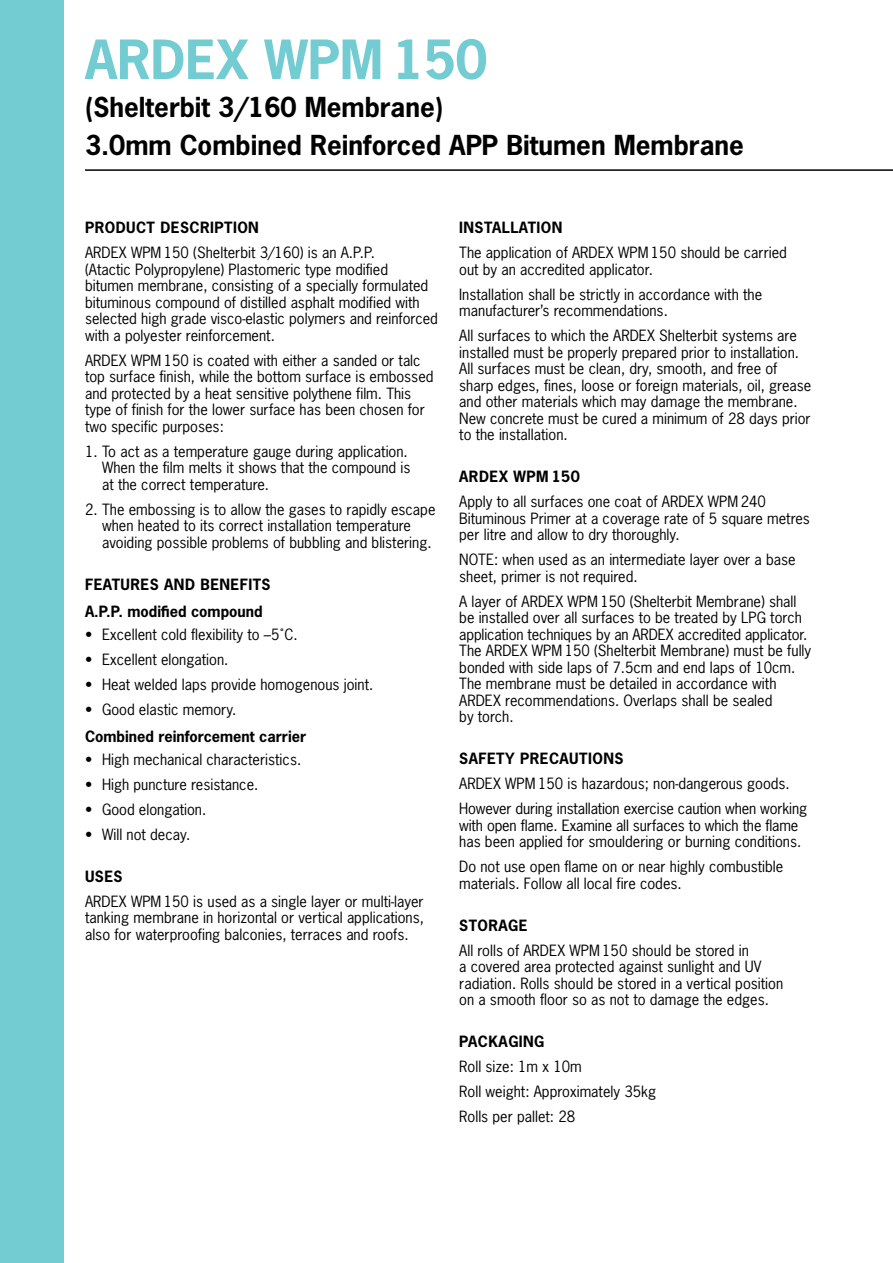
<style>
.page{position:relative;width:893px;height:1263px;background:#fff}
.page>*{position:absolute;margin:0;border:0;box-sizing:border-box;transform-origin:0 0}
.t1{font:700 50.7px "News Gothic";color:#72ccd2}
.t2{font:700 25.95px/37.8px "News Gothic";color:#000}
.t3{font:14.7px/16.5px "News Gothic";color:#000}
.t4{font:700 14.7px/27.2px "News Gothic";letter-spacing:.03em;color:#000}
.t5{font:700 14.7px "News Gothic";color:#000}
</style>
<div class="page">
<hr style="left:85px;top:169px;width:808px;height:2px;background:#000">
<div style="left:0;top:0;width:64px;height:1263px;background:#72ccd2"></div>
<h1 class="t1" style="left:85px;top:26px;width:404px">ARDEX WPM 150</h1>
<h2 class="t2" style="left:85px;top:88px;width:660px">(Shelterbit 3/160 Membrane)<br>3.0mm Combined Reinforced APP Bitumen Membrane</h2>
<p class="t4" style="left:85px;top:214px;width:175px">PRODUCT DESCRIPTION</p>
<p class="t3" style="left:85px;top:244px;width:354px">ARDEX WPM 150 (Shelterbit 3/160) is an A.P.P.<br>(Atactic Polypropylene) Plastomeric type modified bitumen membrane, consisting of a specially formulated bituminous compound of distilled asphalt modified with selected high grade visco-elastic polymers and reinforced with a polyester reinforcement.</p>
<p class="t3" style="left:85px;top:351px;width:350px">ARDEX WPM 150 is coated with either a sanded or talc top surface finish, while the bottom surface is embossed and protected by a heat sensitive polythene film. This type of finish for the lower surface has been chosen for two specific purposes:</p>
<p class="t3" style="left:102px;top:442px;width:310px;text-indent:-17px">1. To act as a temperature gauge during application.<br>When the film melts it shows that the compound is at the correct temperature.</p>
<p class="t3" style="left:102px;top:500px;width:335px;text-indent:-17px">2. The embossing is to allow the gases to rapidly escape when heated to its correct installation temperature avoiding possible problems of bubbling and blistering.</p>
<p class="t4" style="left:85px;top:570px;width:187px">FEATURES AND BENEFITS<br>A.P.P. modified compound</p>
<p class="t3" style="left:85px;top:625px;width:214px">• Excellent cold flexibility to –5˚C.</p>
<p class="t3" style="left:85px;top:650px;width:145px">• Excellent elongation.</p>
<p class="t3" style="left:85px;top:675px;width:290px">• Heat welded laps provide homogenous joint.</p>
<p class="t3" style="left:85px;top:700px;width:153px">• Good elastic memory.</p>
<p class="t5" style="left:85px;top:726px;width:223px">Combined reinforcement carrier</p>
<p class="t3" style="left:85px;top:750px;width:218px">• High mechanical characteristics.</p>
<p class="t3" style="left:85px;top:775px;width:175px">• High puncture resistance.</p>
<p class="t3" style="left:85px;top:800px;width:123px">• Good elongation.</p>
<p class="t3" style="left:85px;top:825px;width:107px">• Will not decay.</p>
<p class="t4" style="left:85px;top:862px;width:39px">USES</p>
<p class="t3" style="left:85px;top:892px;width:340px;text-align:justify">ARDEX WPM 150 is used as a single layer or multi-layer tanking membrane in horizontal or vertical applications, also for waterproofing balconies, terraces and roofs.</p>
<p class="t4" style="left:459px;top:214px;width:105px">INSTALLATION</p>
<p class="t3" style="left:459px;top:244px;width:329px">The application of ARDEX WPM 150 should be carried out by an accredited applicator.</p>
<p class="t3" style="left:459px;top:285px;width:304px">Installation shall be strictly in accordance with the manufacturer’s recommendations.</p>
<p class="t3" style="left:459px;top:327px;width:354px">All surfaces to which the ARDEX Shelterbit systems are installed must be properly prepared prior to installation.<br>All surfaces must be clean, dry, smooth, and free of sharp edges, fines, loose or foreign materials, oil, grease and other materials which may damage the membrane.<br>New concrete must be cured a minimum of 28 days prior to the installation.</p>
<p class="t4" style="left:459px;top:463px;width:122px">ARDEX WPM 150</p>
<p class="t3" style="left:459px;top:493px;width:352px">Apply to all surfaces one coat of ARDEX WPM 240<br>Bituminous Primer at a coverage rate of 5 square metres per litre and allow to dry thoroughly.</p>
<p class="t3" style="left:459px;top:551px;width:338px">Note : when used as an intermediate layer over a base sheet, primer is not required.</p>
<p class="t3" style="left:459px;top:592px;width:353px">A layer of ARDEX WPM 150 (Shelterbit Membrane) shall be installed over all surfaces to be treated by LPG torch application techniques by an ARDEX accredited applicator.<br>The ARDEX WPM 150 (Shelterbit Membrane) must be fully bonded with side laps of 7.5cm and end laps of 10cm.<br>The membrane must be detailed in accordance with ARDEX recommendations. Overlaps shall be sealed<br>by torch.</p>
<p class="t4" style="left:459px;top:745px;width:166px">SAFETY PRECAUTIONS</p>
<p class="t3" style="left:459px;top:771px;width:349px;line-height:25px">ARDEX WPM 150 is hazardous; non-dangerous goods.<br>However during installation exercise caution when working</p>
<p class="t3" style="left:459px;top:816px;width:344px">with open flame. Examine all surfaces to which the flame has been applied for smouldering or burning conditions.</p>
<p class="t3" style="left:459px;top:858px;width:326px">Do not use open flame on or near highly combustible materials. Follow all local fire codes.</p>
<p class="t4" style="left:459px;top:911px;width:70px">STORAGE</p>
<p class="t3" style="left:459px;top:941px;width:325px">All rolls of ARDEX WPM 150 should be stored in<br>a covered area protected against sunlight and UV radiation. Rolls should be stored in a vertical position on a smooth floor so as not to damage the edges.</p>
<p class="t4" style="left:459px;top:1028px;width:87px">PACKAGING</p>
<p class="t3" style="left:459px;top:1054px;width:198px;line-height:25px">Roll size: 1m x 10m<br>Roll weight: Approximately 35kg<br>Rolls per pallet: 28</p>
</div>
